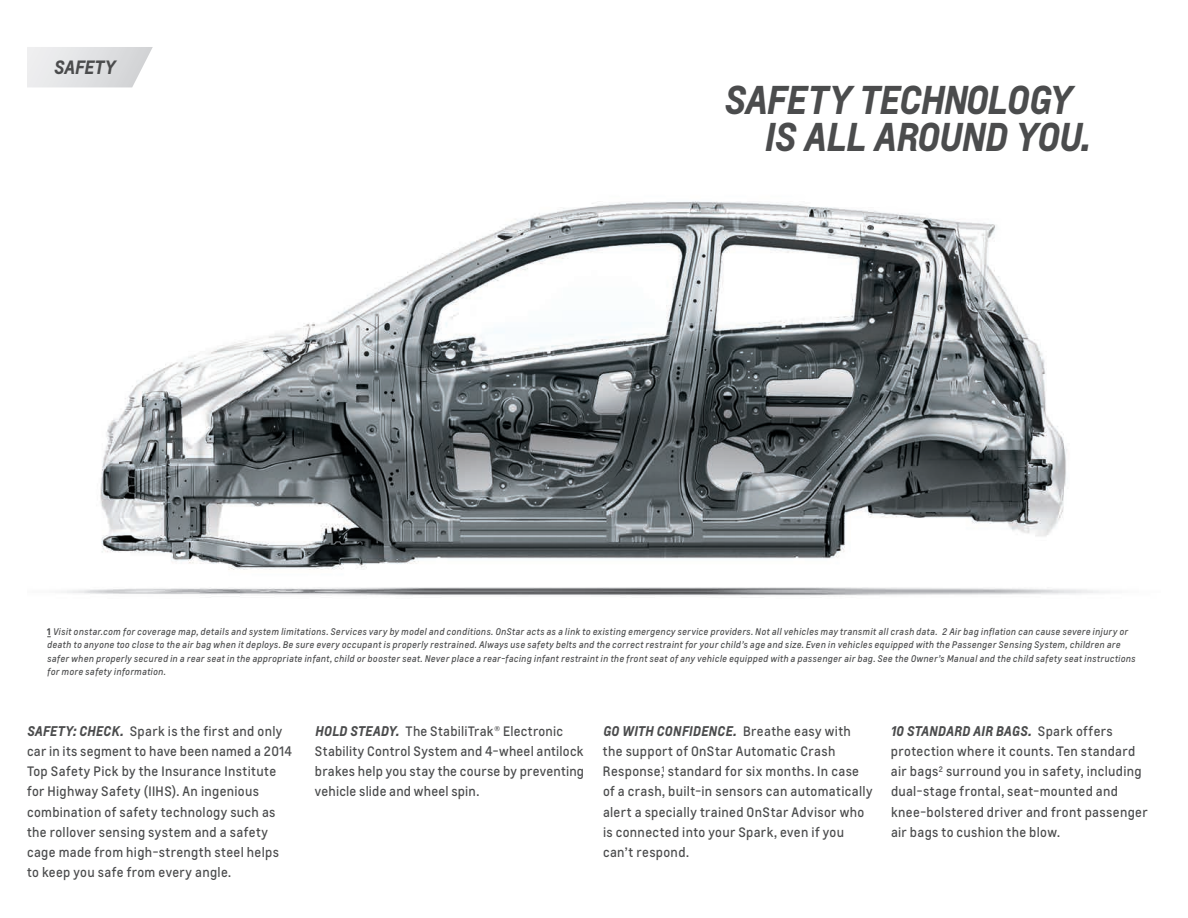
<style>
.page{position:relative;width:1188px;height:918px;background:#fff}
.page>*{position:absolute;margin:0;border:0;box-sizing:border-box;transform-origin:0 0}
.t1{font:italic 700 37.5px/37.5px "Louis";letter-spacing:-.03em;color:#4b4c4d}
.t2{font:italic 700 18px "Louis";color:#4b4c4d}
.t3{font:italic 700 13.2px "Louis";letter-spacing:.01em;color:#4b4c4d}
.t4{font:12.75px/20.2px "Louis";letter-spacing:.025em;color:#4b4c4d}
.t5{font:italic 9px/13.5px "Louis";letter-spacing:.035em;color:#4b4c4d}
.s1{font-weight:700;font-style:normal}
.s2{font-weight:700;font-style:italic;font-size:13.2px}
.s3{font-weight:400;font-style:normal;font-size:12.75px}
</style>
<div class="page">
<img style="left:47px;top:201px;width:1063px;height:437px">
<svg style="left:27px;top:47px;width:126px;height:40px;background:#e3e4e5"></svg>
<h2 class="t2" style="left:54px;top:55px;width:63px">SA FETY</h2>
<h1 class="t1" style="left:764px;top:81px;width:328px;text-indent:-40px">SA FETY TECHNOLOGY<br>IS ALL AROUND YOU.</h1>
<p class="t5" style="left:47px;top:624px;width:1090px"><span class="s1">1</span> Visit onstar.com for coverage map, details and system limitations. Services vary by model and conditions. OnStar acts as a link to existing emergency service providers. Not all vehicles may transmit all crash data. 2 Air bag inflation can cause severe injury or death to anyone too close to the air bag when it deploys. Be sure every occupant is properly restrained. Always use safety belts and the correct restraint for your child’s age and size. Even in vehicles equipped with the Passenger Sensing System, children are safer when properly secured in a rear seat in the appropriate infant, child or booster seat. Never place a rear-facing infant restraint in the front seat of any vehicle equipped with a passenger air bag. See the Owner’s Manual and the child safety seat instructions for more safety information.</p>
<p class="t4" style="left:27px;top:721px;width:267px"><span class="s2">SAFETY: CHECK.</span> Spark is the first and only car in its segment to have been named a 2014<br>Top Safety Pick by the Insurance Institute for Highway Safety (IIHS). An ingenious combination of safety technology such as the rollover sensing system and a safety cage made from high-strength steel helps to keep you safe from every angle.</p>
<p class="t4" style="left:315px;top:721px;width:271px"><span class="s2">HOLD STEADY.</span> The StabiliTrak® Electronic Stability Control System and 4-wheel antilock brakes help you stay the course by preventing vehicle slide and wheel spin.</p>
<p class="t3" style="left:603px;top:722px;width:249px">GO WITH CONFIDENCE. <span class="s3">Breathe easy with</span></p>
<p class="t4" style="left:603px;top:741px;width:271px">the support of OnStar Automatic Crash Response,<sup>1</sup> standard for six months. In case of a crash, built-in sensors can automatically alert a specially trained OnStar Advisor who is connected into your Spark, even if you can’t respond.</p>
<p class="t3" style="left:891px;top:722px;width:223px">10 STANDARD AIR BAGS. <span class="s3">Spark offers</span></p>
<p class="t4" style="left:891px;top:741px;width:258px">protection where it counts. Ten standard air bags<sup>2</sup> surround you in safety, including dual-stage frontal, seat-mounted and knee-bolstered driver and front passenger air bags to cushion the blow.</p>
</div>
